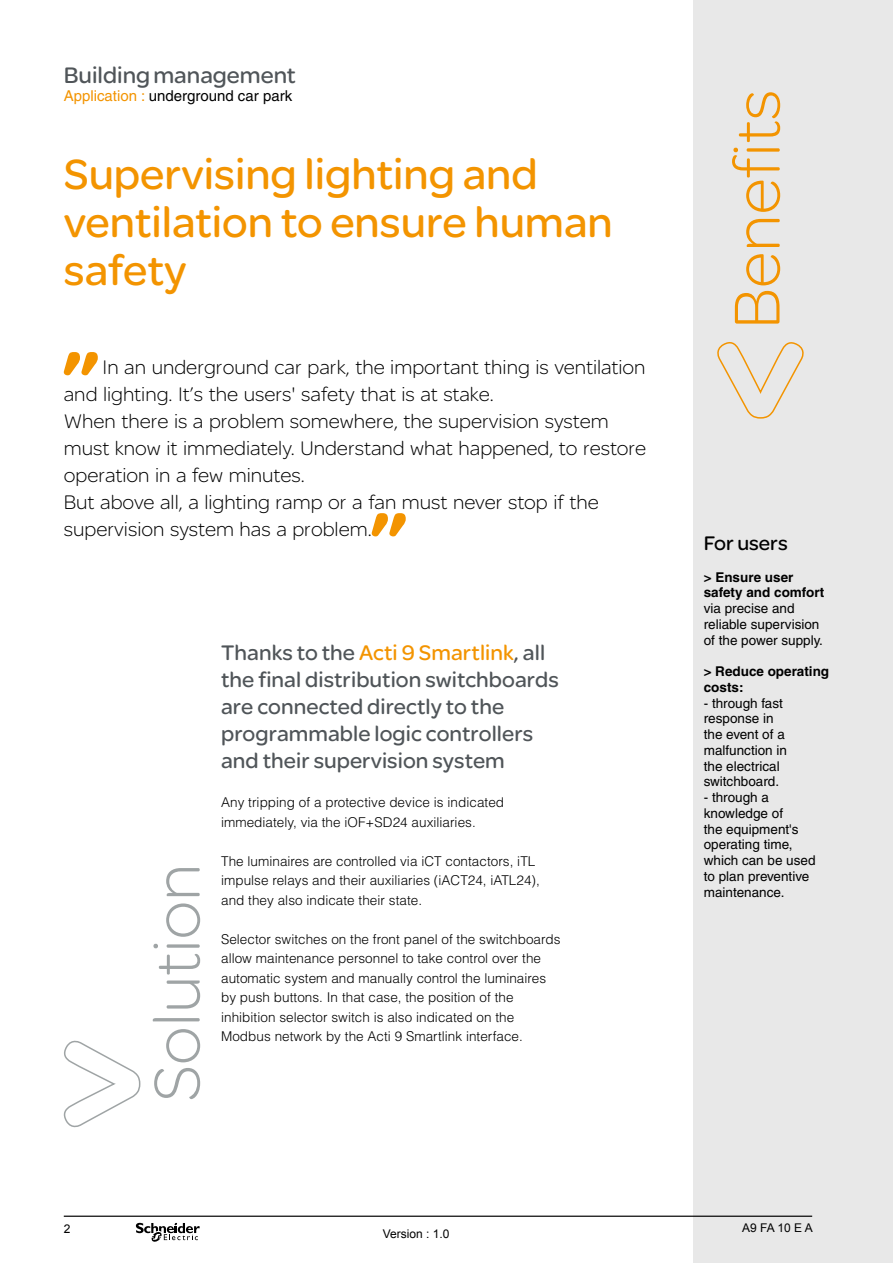
<style>
.page{position:relative;width:893px;height:1263px;background:#fff}
.page>*{position:absolute;margin:0;border:0;box-sizing:border-box;transform-origin:0 0}
.t1{font:300 69px "SE Optimist";color:#f39400}
.t2{font:300 69px "SE Optimist";color:#9fa4a5}
.t3{font:45px/48px "SE Optimist";color:#f39400}
.t4{font:24px "SE Optimist";color:#505559}
.t5{font:22.5px/27px "SE Optimist";letter-spacing:.005em;color:#505559}
.t6{font:300 21px/27px "SE Optimist";color:#000}
.t7{font:21px "SE Optimist";color:#000}
.t8{font:15px "Helvetica";color:#000}
.t9{font:300 13.5px/19.5px "Helvetica";letter-spacing:.005em;color:#000}
.t10{font:13.5px/15.8px "Helvetica";color:#000}
.t11{font:700 13.5px/15.8px "Helvetica";color:#000}
.t12{font:12px "Arial";color:#000}
.s1{color:#f39400}
</style>
<div class="page">
<div style="left:693px;top:0;width:200px;height:1263px;background:#e8e8e8"></div>
<hr style="left:64px;top:1215px;width:748px;height:2px;background:#000">
<svg style="left:136px;top:1223px;width:64px;height:19px"></svg>
<svg style="left:372px;top:513px;width:34px;height:23px"></svg>
<svg style="left:64px;top:352px;width:34px;height:23px"></svg>
<svg style="left:717px;top:342px;width:87px;height:77px"></svg>
<svg style="left:63px;top:1040px;width:78px;height:88px"></svg>
<h3 class="t4" style="left:64px;top:58px;width:234px">Building management</h3>
<p class="t8" style="left:64px;top:87px;width:230px"><span class="s1">Application :</span> underground car park</p>
<h2 class="t3" style="left:64px;top:149px;width:551px">Supervising lighting and ventilation to ensure human safety</h2>
<p class="t6" style="left:64px;top:353px;width:584px;text-indent:39px">In an underground car park, the important thing is ventilation and lighting. It’s the users' safety that is at stake.<br>When there is a problem somewhere, the supervision system must know it immediately. Understand what happened, to restore operation in a few minutes.<br>But above all, a lighting ramp or a fan must never stop if the supervision system has a problem.</p>
<h1 class="t2" style="left:131px;top:1102px;width:240px;rotate:-90deg">Solution</h1>
<h3 class="t5" style="left:221px;top:638px;width:339px">Thanks to the <span class="s1">Acti 9 Smartlink</span>, all the final distribution switchboards are connected directly to the programmable logic controllers and their supervision system</h3>
<p class="t9" style="left:221px;top:792px;width:285px">Any tripping of a protective device is indicated immediately, via the iOF+SD24 auxiliaries.</p>
<p class="t9" style="left:221px;top:851px;width:320px">The luminaires are controlled via iCT contactors, iTL impulse relays and their auxiliaries (iACT24, iATL24), and they also indicate their state.</p>
<p class="t9" style="left:221px;top:929px;width:341px">Selector switches on the front panel of the switchboards allow maintenance personnel to take control over the automatic system and manually control the luminaires by push buttons. In that case, the position of the inhibition selector switch is also indicated on the Modbus network by the Acti 9 Smartlink interface.</p>
<h1 class="t1" style="left:711px;top:329px;width:241px;rotate:-90deg">Benefits</h1>
<h3 class="t7" style="left:704px;top:528px;width:86px">For users</h3>
<p class="t11" style="left:704px;top:569px;width:122px">&gt; Ensure user safety and comfort</p>
<p class="t10" style="left:704px;top:600px;width:121px">via precise and reliable supervision of the power supply.</p>
<p class="t11" style="left:704px;top:663px;width:127px">&gt; Reduce operating costs:</p>
<p class="t10" style="left:704px;top:695px;width:85px">- through fast response in the event of a malfunction in the electrical switchboard.</p>
<p class="t10" style="left:704px;top:789px;width:113px">- through a knowledge of<br>the equipment's operating time, which can be used to plan preventive maintenance.</p>
<p class="t12" style="left:64px;top:1221px;width:8px">2</p>
<p class="t12" style="left:742px;top:1220px;width:72px">A9 FA 10 E A</p>
<p class="t12" style="left:383px;top:1225px;width:68px">Version : 1.0</p>
</div>
